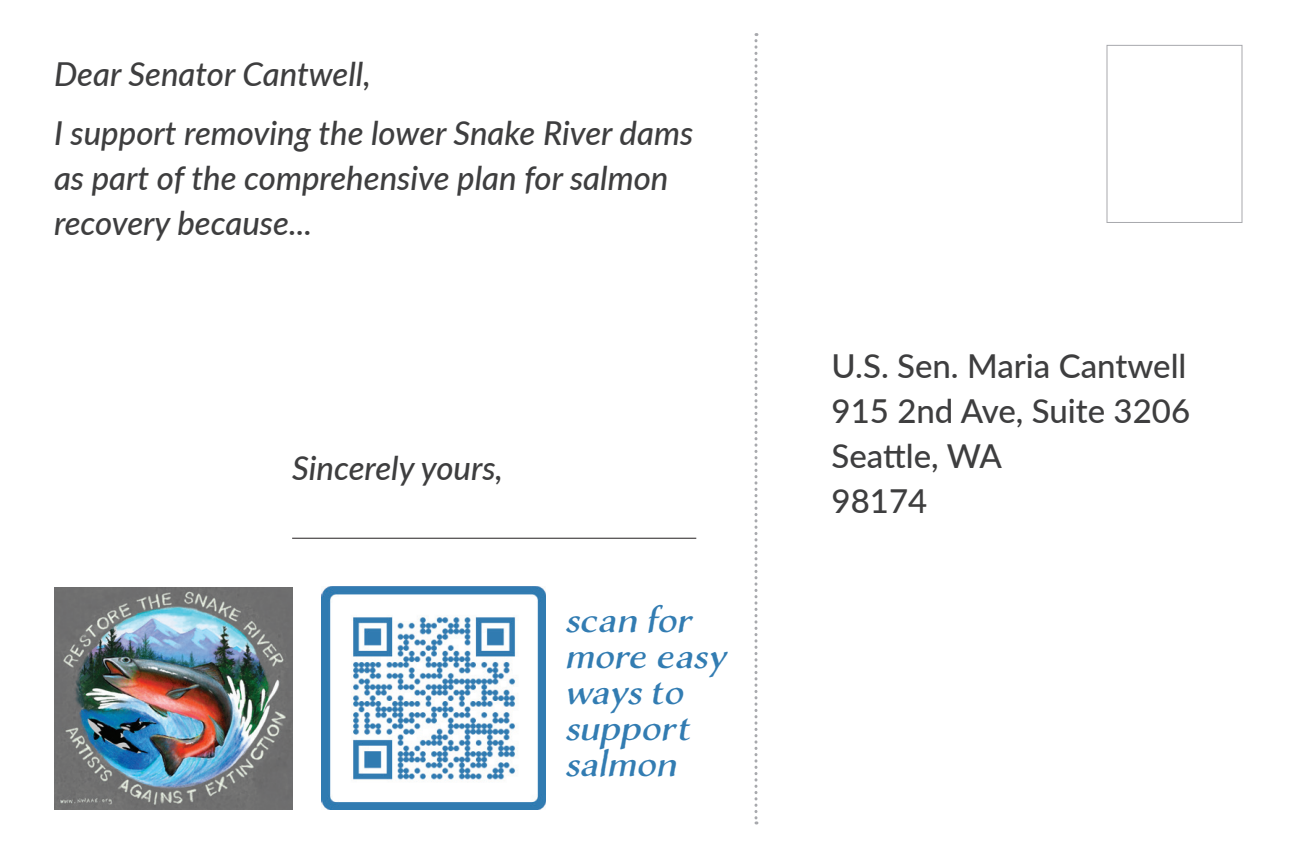
<style>
.page{position:relative;width:1296px;height:864px;background:#fff}
.page>*{position:absolute;margin:0;border:0;box-sizing:border-box;transform-origin:0 0}
.t1{font:italic 36px/36px "Adorn Roman";color:#327cb2}
.t2{font:italic 500 33px/58.5px "Lato";color:#3e3e3f}
.t3{font:500 33px/45px "Lato";color:#3e3e3f}
</style>
<div class="page">
<div style="left:1107px;top:45px;width:135px;height:178px;border:1px solid #a8a9ad"></div>
<svg style="left:754px;top:33px;width:4px;height:791px"></svg>
<img style="left:54px;top:588px;width:238px;height:222px">
<hr style="left:292px;top:538px;width:404px;height:1px;background:#231f20">
<img style="left:322px;top:587px;width:223px;height:223px">
<p class="t2" style="left:54px;top:44px;width:641px">Dear Senator Cantwell,<br>I support removing the lower Snake River dams</p>
<p class="t2" style="left:54px;top:154px;width:616px;line-height:45px">as part of the comprehensive plan for salmon recovery because...</p>
<p class="t2" style="left:292px;top:437px;width:212px">Sincerely yours,</p>
<p class="t1" style="left:565px;top:601px;width:170px">scan for more easy waysto support salmon</p>
<p class="t3" style="left:832px;top:342px;width:360px">U.S. Sen. Maria Cantwell<br>915 2nd Ave, Suite 3206<br>Seattle, WA<br>98174</p>
</div>
